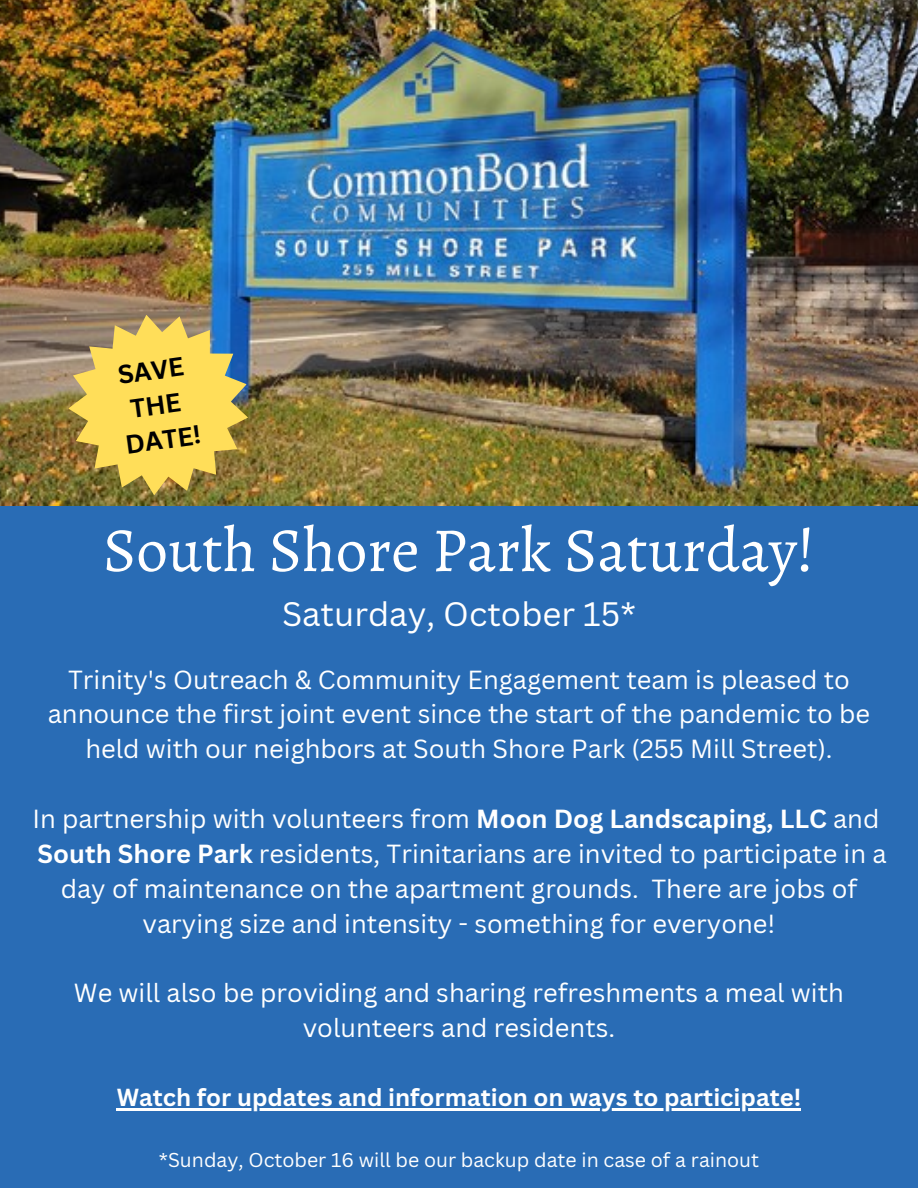
<style>
.page{position:relative;width:918px;height:1188px;background:#296cb5}
.page>*{position:absolute;margin:0;border:0;box-sizing:border-box;transform-origin:0 0}
.t1{font:63px "Alegreya";color:#fff}
.t2{font:33px "Canva Sans";color:#fff}
.t3{font:25.5px/34.8px "Canva Sans";color:#fff;text-align:center}
.t4{font:700 25.5px/35px "Canva Sans";color:#000;text-align:center}
.t5{font:700 24px "Canva Sans";color:#fff}
.t6{font:19.5px "Canva Sans";color:#fff}
.s1{font-weight:700}
</style>
<div class="page">
<img style="left:0;top:0;width:918px;height:505px">
<img style="left:57px;top:303px;width:203px;height:202px">
<hr style="left:117px;top:1108px;width:684px;height:2px;background:#fff">
<p class="t4" style="left:113px;top:358px;width:77px;rotate:-8deg">SAVE<br>THE<br>DATE!</p>
<h1 class="t1" style="left:103px;top:507px;width:713px">South Shore Park Saturday!</h1>
<p class="t2" style="left:282px;top:590px;width:355px">Saturday, October 15*</p>
<p class="t3" style="left:48px;top:661px;width:824px">Trinity's Outreach &amp; Community Engagement team is pleased to announce the first joint event since the start of the pandemic to be held with our neighbors at South Shore Park (255 Mill Street).</p>
<p class="t3" style="left:32px;top:801px;width:856px">In partnership with volunteers from <span class="s1">Moon Dog Landscaping, LLC</span> and <span class="s1">South Shore Park</span> residents, Trinitarians are invited to participate in a day of maintenance on the apartment grounds. There are jobs of varying size and intensity - something for everyone!</p>
<p class="t3" style="left:74px;top:975px;width:772px">We will also be providing and sharing refreshments a meal with volunteers and residents.</p>
<p class="t5" style="left:117px;top:1080px;width:686px">Watch for updates and information on ways to participate!</p>
<p class="t6" style="left:159px;top:1146px;width:602px">*Sunday, October 16 will be our backup date in case of a rainout</p>
</div>
